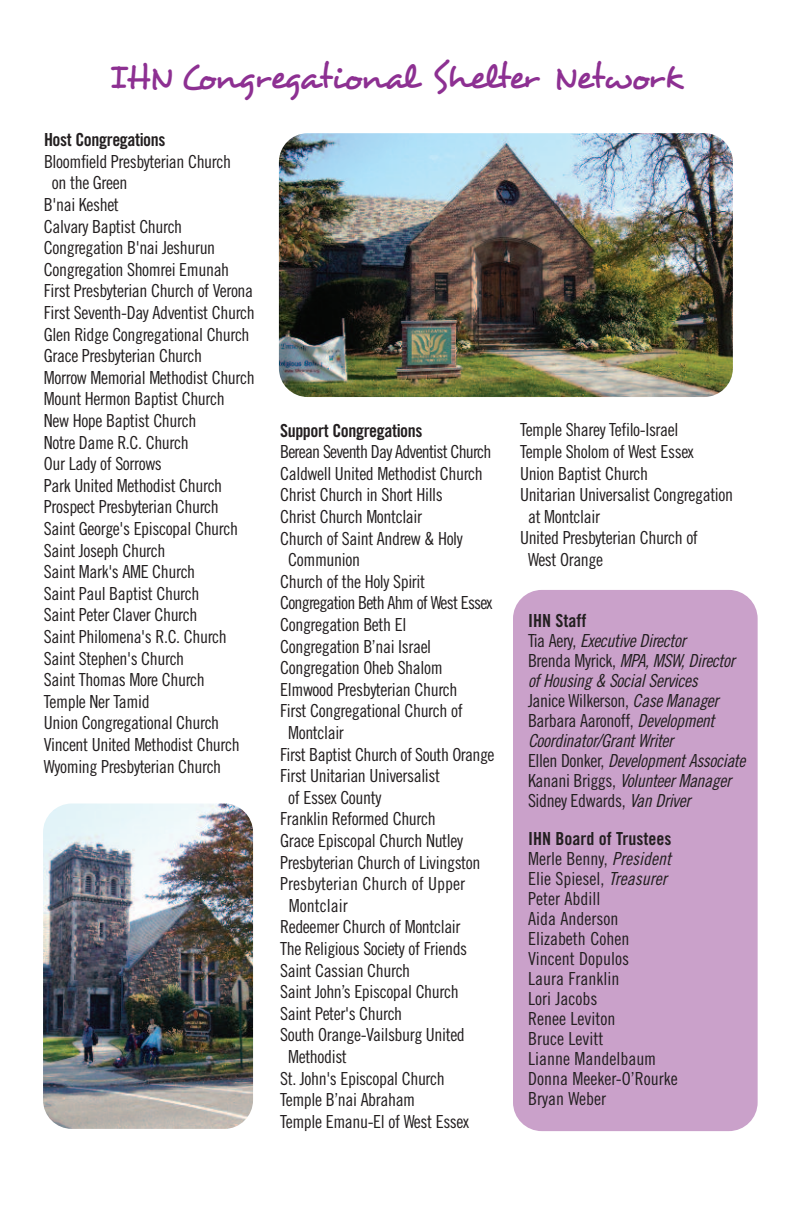
<style>
.page{position:relative;width:792px;height:1224px;background:#fff}
.page>*{position:absolute;margin:0;border:0;box-sizing:border-box;transform-origin:0 0}
.t1{font:36px "Desyrel";letter-spacing:-.04em;color:#8d3092}
.t2{font:18px/20px "Trade Gothic Cond Eighteen";letter-spacing:-.02em;color:#231f20}
.t3{font:18px/20px "Trade Gothic Cond Eighteen";color:#231f20}
.t4{font:18px/20px "Trade Gothic Cond Eighteen Obl";letter-spacing:-.02em;color:#231f20}
.t5{font:18px "Trade Gothic Cond Eighteen";letter-spacing:-.045em;color:#231f20}
.t6{font:18px "Trade Gothic Bold Cond Twenty";letter-spacing:-.02em;color:#231f20}
.t7{font:18px "Trade Gothic Bold Cond Twenty";color:#231f20}
.s1{font-family:"Trade Gothic Cond Eighteen"}
.s2{font-family:"Trade Gothic Cond Eighteen Obl"}
</style>
<div class="page">
<img style="left:279px;top:133px;width:454px;height:264px;border-radius:29px">
<div style="left:513px;top:590px;width:245px;height:541px;background:#caa1ca;border-radius:29px"></div>
<img style="left:43px;top:804px;width:210px;height:325px;border-radius:29px">
<h1 class="t1" style="left:110px;top:56px;width:574px">IHN Congregational Shelter Network</h1>
<p class="t6" style="left:44px;top:133px;width:123px">Host Congregations</p>
<p class="t2" style="left:44px;top:153px;width:189px">Bloomfield Presbyterian Church</p>
<p class="t2" style="left:52px;top:174px;width:77px">on the Green</p>
<p class="t2" style="left:44px;top:196px;width:76px">B'nai Keshet</p>
<p class="t2" style="left:44px;top:218px;width:140px">Calvary Baptist Church</p>
<p class="t2" style="left:44px;top:239px;width:173px">Congregation B'nai Jeshurun</p>
<p class="t2" style="left:44px;top:261px;width:187px">Congregation Shomrei Emunah</p>
<p class="t2" style="left:44px;top:282px;width:211px">First Presbyterian Church of Verona</p>
<p class="t2" style="left:44px;top:304px;width:212px">First Seventh-Day Adventist Church</p>
<p class="t2" style="left:44px;top:326px;width:207px">Glen Ridge Congregational Church</p>
<p class="t2" style="left:44px;top:347px;width:160px">Grace Presbyterian Church</p>
<p class="t2" style="left:44px;top:369px;width:212px">Morrow Memorial Methodist Church</p>
<p class="t2" style="left:44px;top:390px;width:182px">Mount Hermon Baptist Church</p>
<p class="t2" style="left:44px;top:412px;width:154px">New Hope Baptist Church</p>
<p class="t2" style="left:44px;top:434px;width:146px">Notre Dame R.C. Church</p>
<p class="t2" style="left:44px;top:455px;width:119px">Our Lady of Sorrows</p>
<p class="t2" style="left:44px;top:477px;width:180px">Park United Methodist Church</p>
<p class="t2" style="left:44px;top:498px;width:176px">Prospect Presbyterian Church</p>
<p class="t2" style="left:44px;top:520px;width:196px">Saint George's Episcopal Church</p>
<p class="t2" style="left:44px;top:542px;width:123px">Saint Joseph Church</p>
<p class="t2" style="left:44px;top:563px;width:153px">Saint Mark's AME Church</p>
<p class="t2" style="left:44px;top:585px;width:157px">Saint Paul Baptist Church</p>
<p class="t2" style="left:44px;top:606px;width:155px">Saint Peter Claver Church</p>
<p class="t2" style="left:44px;top:628px;width:184px">Saint Philomena's R.C. Church</p>
<p class="t2" style="left:44px;top:650px;width:142px">Saint Stephen's Church</p>
<p class="t2" style="left:44px;top:671px;width:162px">Saint Thomas More Church</p>
<p class="t2" style="left:44px;top:693px;width:107px">Temple Ner Tamid</p>
<p class="t2" style="left:44px;top:714px;width:177px">Union Congregational Church</p>
<p class="t2" style="left:44px;top:736px;width:197px">Vincent United Methodist Church</p>
<p class="t2" style="left:44px;top:758px;width:179px">Wyoming Presbyterian Church</p>
<p class="t6" style="left:280px;top:424px;width:144px">Support Congregations</p>
<p class="t5" style="left:280px;top:445px;width:213px">Berean Seventh Day Adventist Church</p>
<p class="t2" style="left:280px;top:465px;width:204px">Caldwell United Methodist Church</p>
<p class="t2" style="left:280px;top:486px;width:164px">Christ Church in Short Hills</p>
<p class="t2" style="left:280px;top:508px;width:143px">Christ Church Montclair</p>
<p class="t2" style="left:280px;top:530px;width:184px">Church of Saint Andrew &amp; Holy</p>
<p class="t2" style="left:288px;top:551px;width:73px">Communion</p>
<p class="t2" style="left:280px;top:573px;width:146px">Church of the Holy Spirit</p>
<p class="t5" style="left:280px;top:596px;width:214px">Congregation Beth Ahm of West Essex</p>
<p class="t2" style="left:280px;top:616px;width:128px">Congregation Beth El</p>
<p class="t2" style="left:280px;top:638px;width:153px">Congregation B’nai Israel</p>
<p class="t2" style="left:280px;top:659px;width:164px">Congregation Oheb Shalom</p>
<p class="t2" style="left:280px;top:681px;width:179px">Elmwood Presbyterian Church</p>
<p class="t2" style="left:280px;top:702px;width:184px">First Congregational Church of</p>
<p class="t2" style="left:288px;top:724px;width:57px">Montclair</p>
<p class="t2" style="left:280px;top:746px;width:216px">First Baptist Church of South Orange</p>
<p class="t2" style="left:280px;top:767px;width:161px">First Unitarian Universalist</p>
<p class="t2" style="left:288px;top:789px;width:95px">of Essex County</p>
<p class="t2" style="left:280px;top:810px;width:157px">Franklin Reformed Church</p>
<p class="t2" style="left:280px;top:832px;width:184px">Grace Episcopal Church Nutley</p>
<p class="t2" style="left:280px;top:854px;width:202px">Presbyterian Church of Livingston</p>
<p class="t3" style="left:280px;top:875px;width:187px">Presbyterian Church of Upper</p>
<p class="t3" style="left:289px;top:897px;width:60px">Montclair</p>
<p class="t2" style="left:280px;top:918px;width:182px">Redeemer Church of Montclair</p>
<p class="t2" style="left:280px;top:940px;width:189px">The Religious Society of Friends</p>
<p class="t2" style="left:280px;top:962px;width:132px">Saint Cassian Church</p>
<p class="t2" style="left:280px;top:983px;width:180px">Saint John’s Episcopal Church</p>
<p class="t2" style="left:280px;top:1005px;width:124px">Saint Peter's Church</p>
<p class="t2" style="left:280px;top:1026px;width:186px">South Orange-Vailsburg United</p>
<p class="t2" style="left:288px;top:1048px;width:60px">Methodist</p>
<p class="t2" style="left:280px;top:1070px;width:166px">St. John's Episcopal Church</p>
<p class="t2" style="left:280px;top:1091px;width:137px">Temple B’nai Abraham</p>
<p class="t2" style="left:280px;top:1113px;width:190px">Temple Emanu-El of West Essex</p>
<p class="t2" style="left:520px;top:422px;width:160px">Temple Sharey Tefilo-Israel</p>
<p class="t2" style="left:520px;top:443px;width:175px">Temple Sholom of West Essex</p>
<p class="t2" style="left:520px;top:465px;width:130px">Union Baptist Church</p>
<p class="t2" style="left:520px;top:486px;width:215px">Unitarian Universalist Congregation</p>
<p class="t2" style="left:528px;top:508px;width:73px">at Montclair</p>
<p class="t2" style="left:520px;top:530px;width:179px">United Presbyterian Church of</p>
<p class="t2" style="left:528px;top:551px;width:77px">West Orange</p>
<p class="t7" style="left:528px;top:614px;width:60px">IHN Staff</p>
<p class="t4" style="left:528px;top:632px;width:208px"><span class="s1">Tia Aery,</span> Executive Director<br><span class="s1">Brenda Myrick,</span> MPA, MSW, Director of Housing &amp; Social Services</p>
<p class="t2" style="left:528px;top:692px;width:192px">Janice Wilkerson, <span class="s2">Case Manager<br></span>Barbara Aaronoff, <span class="s2">Development</span></p>
<p class="t4" style="left:528px;top:732px;width:219px">Coordinator/Grant Writer<br><span class="s1">Ellen Donker,</span> Development Associate<br><span class="s1">Kanani Briggs,</span> Volunteer Manager</p>
<p class="t2" style="left:528px;top:792px;width:164px">Sidney Edwards, <span class="s2">Van Driver</span></p>
<p class="t7" style="left:528px;top:832px;width:145px">IHN Board of Trustees</p>
<p class="t3" style="left:528px;top:850px;width:151px">Merle Benny, <span class="s2">President<br></span>Elie Spiesel, <span class="s2">Treasurer<br></span>Peter Abdill<br>Aida Anderson<br>Elizabeth Cohen<br>Vincent Dopulos<br>Laura Franklin<br>Lori Jacobs<br>Renee Leviton<br>Bruce Levitt<br>Lianne Mandelbaum<br>Donna Meeker-O’Rourke<br>Bryan Weber</p>
</div>
